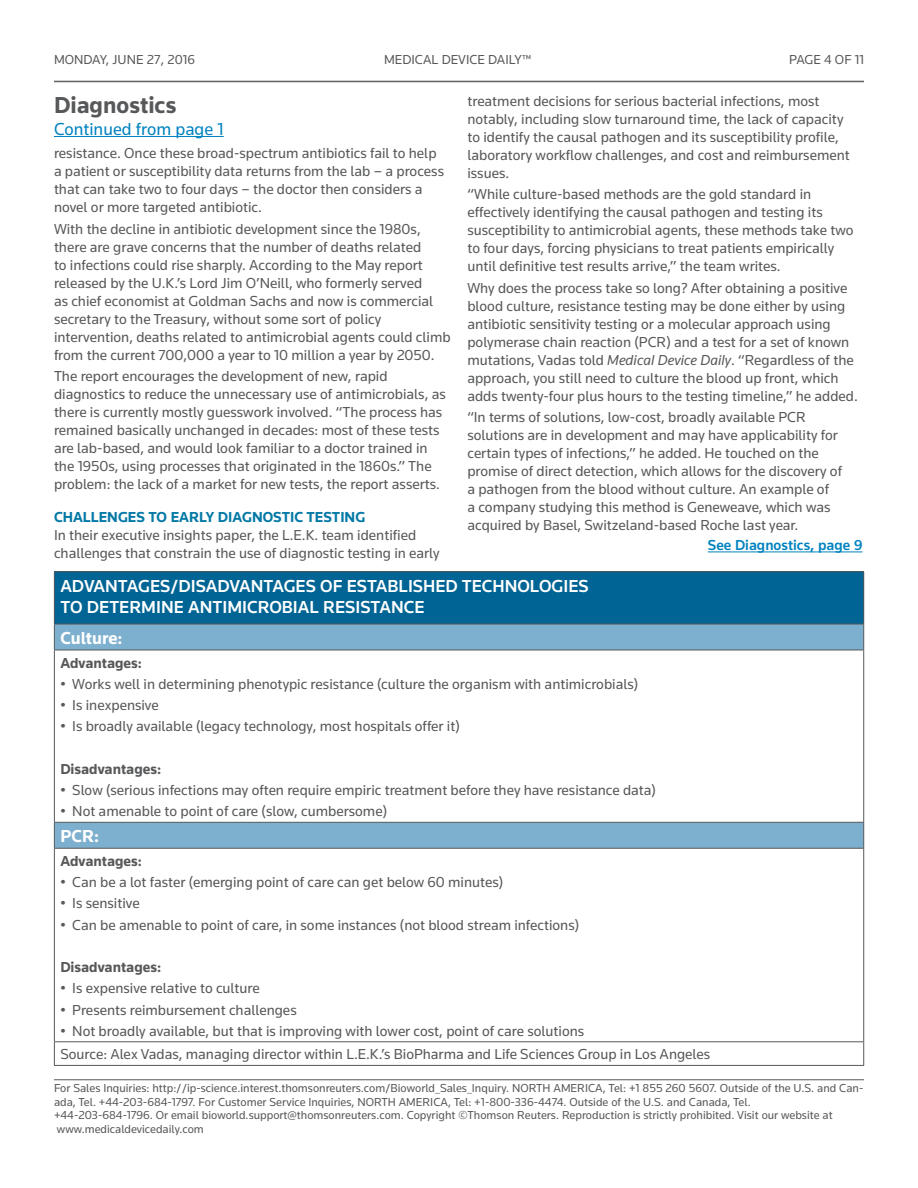
<style>
.page{position:relative;width:918px;height:1188px;background:#fff}
.page>*{position:absolute;margin:0;border:0;box-sizing:border-box;transform-origin:0 0}
.t1{font:700 24px "Knowledge";color:#57585a}
.t2{font:500 18px/21.6px "Knowledge";color:#fff}
.t3{font:18px "Knowledge";color:#0083bf}
.t4{font:700 18px "Knowledge";color:#fff}
.Body{font:15px/18px "Knowledge";color:#57585a}
.Body-2{font:700 15px "Knowledge";color:#57585a}
.Subhead{font:700 15px "Knowledge";color:#0479a6}
.t5{font:500 15px "Knowledge";color:#0083bf}
.t6{font:13.5px "Knowledge";color:#57585a}
.t7{font:12px/13.5px "Knowledge";color:#57585a}
.s1{font-style:italic}
</style>
<div class="page">
<hr style="left:54px;top:81px;width:810px;height:1px;background:#57585a">
<hr style="left:54px;top:1079px;width:810px;height:1px;background:#57585a">
<hr style="left:54px;top:136px;width:170px;height:1px;background:#0083bf">
<div style="left:54px;top:572px;width:810px;height:52px;background:#006494"></div>
<svg style="left:55px;top:625px;width:808px;height:223px"></svg>
<hr style="left:54px;top:571px;width:810px;height:1px;background:#57585a">
<hr style="left:54px;top:572px;width:1px;height:52px;background:#57585a">
<hr style="left:863px;top:572px;width:1px;height:52px;background:#57585a">
<hr style="left:54px;top:624px;width:810px;height:1px;background:#57585a">
<svg style="left:54px;top:624px;width:1px;height:26px"></svg>
<svg style="left:863px;top:624px;width:1px;height:26px"></svg>
<hr style="left:54px;top:650px;width:810px;height:1px;background:#57585a">
<hr style="left:54px;top:650px;width:1px;height:172px;background:#57585a">
<hr style="left:863px;top:650px;width:1px;height:172px;background:#57585a">
<hr style="left:54px;top:822px;width:810px;height:1px;background:#57585a">
<svg style="left:54px;top:823px;width:1px;height:25px"></svg>
<svg style="left:863px;top:823px;width:1px;height:25px"></svg>
<hr style="left:54px;top:848px;width:810px;height:1px;background:#57585a">
<hr style="left:54px;top:849px;width:1px;height:192px;background:#57585a">
<hr style="left:863px;top:849px;width:1px;height:192px;background:#57585a">
<hr style="left:54px;top:1041px;width:810px;height:1px;background:#57585a">
<svg style="left:54px;top:1042px;width:1px;height:23px"></svg>
<svg style="left:863px;top:1042px;width:1px;height:23px"></svg>
<hr style="left:54px;top:1065px;width:810px;height:1px;background:#57585a">
<hr style="left:708px;top:551px;width:154px;height:1px;background:#0083bf">
<p class="t6" style="left:54px;top:52px;width:142px">MONDAY, JUNE 27, 2016</p>
<p class="t6" style="left:384px;top:52px;width:149px">MEDICAL DEVICE DAILY™</p>
<p class="t6" style="left:789px;top:52px;width:76px">PAGE 4 OF 11</p>
<p class="Body" style="left:467px;top:92px;width:384px">treatment decisions for serious bacterial infections, most notably, including slow turnaround time, the lack of capacity to identify the causal pathogen and its susceptibility profile, laboratory workflow challenges, and cost and reimbursement issues.</p>
<p class="Body" style="left:467px;top:185px;width:388px">“While culture-based methods are the gold standard in effectively identifying the causal pathogen and testing its susceptibility to antimicrobial agents, these methods take two to four days, forcing physicians to treat patients empirically until definitive test results arrive,” the team writes.</p>
<p class="Body" style="left:467px;top:278px;width:392px">Why does the process take so long? After obtaining a positive blood culture, resistance testing may be done either by using antibiotic sensitivity testing or a molecular approach using polymerase chain reaction (PCR) and a test for a set of known mutations, Vadas told <span class="s1">Medical Device Daily</span>. “Regardless of the approach, you still need to culture the blood up front, which adds twenty-four plus hours to the testing timeline,” he added.</p>
<p class="Body" style="left:467px;top:408px;width:376px">“In terms of solutions, low-cost, broadly available PCR solutions are in development and may have applicability for certain types of infections,” he added. He touched on the promise of direct detection, which allows for the discovery of a pathogen from the blood without culture. An example of<br>a company studying this method is Geneweave, which was acquired by Basel, Switzeland-based Roche last year.</p>
<p class="t1" style="left:54px;top:90px;width:124px">Diagnostics</p>
<p class="t3" style="left:54px;top:118px;width:171px">Continued from page 1</p>
<p class="Body" style="left:54px;top:144px;width:392px">resistance. Once these broad-spectrum antibiotics fail to help a patient or susceptibility data returns from the lab – a process that can take two to four days – the doctor then considers a novel or more targeted antibiotic.</p>
<p class="Body" style="left:54px;top:219px;width:398px">With the decline in antibiotic development since the 1980s, there are grave concerns that the number of deaths related<br>to infections could rise sharply. According to the May report released by the U.K.’s Lord Jim O’Neill, who formerly served<br>as chief economist at Goldman Sachs and now is commercial secretary to the Treasury, without some sort of policy intervention, deaths related to antimicrobial agents could climb from the current 700,000 a year to 10 million a year by 2050.</p>
<p class="Body" style="left:54px;top:367px;width:393px">The report encourages the development of new, rapid diagnostics to reduce the unnecessary use of antimicrobials, as there is currently mostly guesswork involved. “The process has remained basically unchanged in decades: most of these tests are lab-based, and would look familiar to a doctor trained in the 1950s, using processes that originated in the 1860s.” The problem: the lack of a market for new tests, the report asserts.</p>
<p class="Subhead" style="left:54px;top:508px;width:313px">CHALLENGES TO EARLY DIAGNOSTIC TESTING</p>
<p class="Body" style="left:54px;top:526px;width:387px">In their executive insights paper, the L.E.K. team identified challenges that constrain the use of diagnostic testing in early</p>
<p class="t2" style="left:60px;top:575px;width:530px">ADVANTAGES/DISADVANTAGES OF ESTABLISHED TECHNOLOGIES<br>TO DETERMINE ANTIMICROBIAL RESISTANCE</p>
<p class="t4" style="left:60px;top:627px;width:64px">Culture:</p>
<p class="Body-2" style="left:60px;top:653px;width:83px">Advantages:</p>
<p class="Body" style="left:60px;top:675px;width:579px">• Works well in determining phenotypic resistance (culture the organism with antimicrobials)</p>
<p class="Body" style="left:60px;top:696px;width:100px">• Is inexpensive</p>
<p class="Body" style="left:60px;top:717px;width:401px">• Is broadly available (legacy technology, most hospitals offer it)</p>
<p class="Body-2" style="left:60px;top:760px;width:102px">Disadvantages:</p>
<p class="Body" style="left:60px;top:781px;width:597px">• Slow (serious infections may often require empiric treatment before they have resistance data)</p>
<p class="Body" style="left:60px;top:802px;width:328px">• Not amenable to point of care (slow, cumbersome)</p>
<p class="t4" style="left:60px;top:825px;width:40px">PCR:</p>
<p class="Body-2" style="left:60px;top:852px;width:83px">Advantages:</p>
<p class="Body" style="left:60px;top:873px;width:444px">• Can be a lot faster (emerging point of care can get below 60 minutes)</p>
<p class="Body" style="left:60px;top:894px;width:81px">• Is sensitive</p>
<p class="Body" style="left:60px;top:915px;width:520px">• Can be amenable to point of care, in some instances (not blood stream infections)</p>
<p class="Body-2" style="left:60px;top:958px;width:102px">Disadvantages:</p>
<p class="Body" style="left:60px;top:979px;width:201px">• Is expensive relative to culture</p>
<p class="Body" style="left:60px;top:1000px;width:238px">• Presents reimbursement challenges</p>
<p class="Body" style="left:60px;top:1022px;width:525px">• Not broadly available, but that is improving with lower cost, point of care solutions</p>
<p class="Body" style="left:60px;top:1045px;width:651px">Source: Alex Vadas, managing director within L.E.K.’s BioPharma and Life Sciences Group in Los Angeles</p>
<p class="t5" style="left:708px;top:536px;width:156px">See Diagnostics, page 9</p>
<p class="t7" style="left:54px;top:1081px;width:811px">For Sales Inquiries: http://ip-science.interest.thomsonreuters.com/Bioworld_Sales_Inquiry. NORTH AMERICA, Tel: +1 855 260 5607. Outside of the U.S. and Can&shy;ada, Tel. +44-203-684-1797. For Customer Service Inquiries, NORTH AMERICA, Tel: +1-800-336-4474. Outside of the U.S. and Canada, Tel.<br>+44-203-684-1796. Or email bioworld.support@thomsonreuters.com. Copyright ©Thomson Reuters. Reproduction is strictly prohibited. Visit our website at www.medicaldevicedaily.com</p>
</div>
